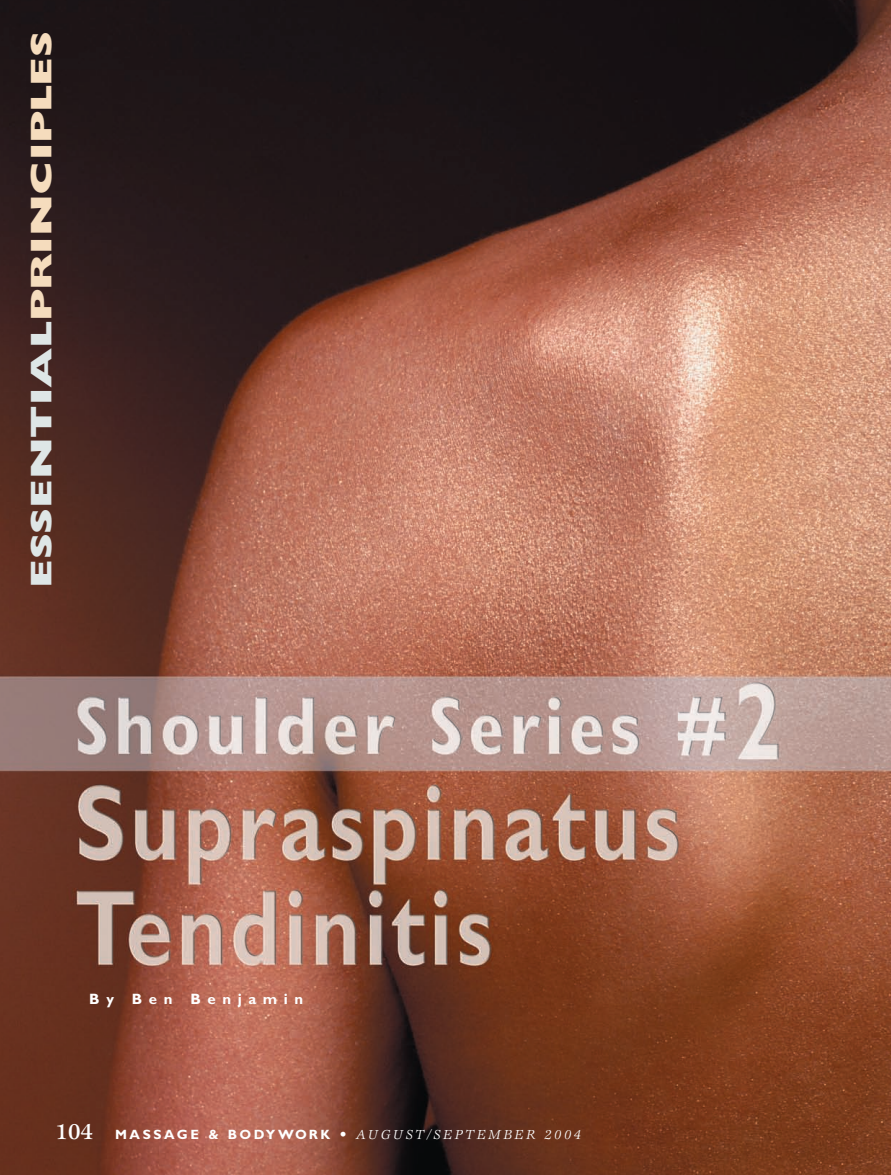
<style>
.page{position:relative;width:891px;height:1175px;background:#fff}
.page>*{position:absolute;margin:0;border:0;box-sizing:border-box;transform-origin:0 0}
.t1{font:800 30px "Gill Sans";color:#f5dcbd;scale:1.5 1}
.t2{font:700 15px "Gill Sans";letter-spacing:.44em;color:#fff}
.t3{font:italic 13.5px "Esprit";letter-spacing:.19em;color:#fff}
.s1{color:#dee6e6}
.s2{font-weight:500;font-style:normal;font-size:22.5px}
.s3{font-family:"Gill Sans";font-weight:700;font-style:normal}
.s4{font-weight:500;font-style:normal}
</style>
<div class="page">
<img style="left:0;top:0;width:891px;height:1174px">
<h1 class="t1" style="left:31px;top:588px;width:372px;rotate:-90deg"><span class="s1">ESSENTIAL</span>PRINCIPLES</h1>
<p class="t2" style="left:89px;top:994px;width:216px">By Ben Benjamin</p>
<p class="t3" style="left:56px;top:1129px;width:527px"><span class="s2">104</span> <span class="s3">MASSAGE &amp; BODYWORK</span> <span class="s4">•</span> AUGUST/SEPTEMBER 2004</p>
</div>
